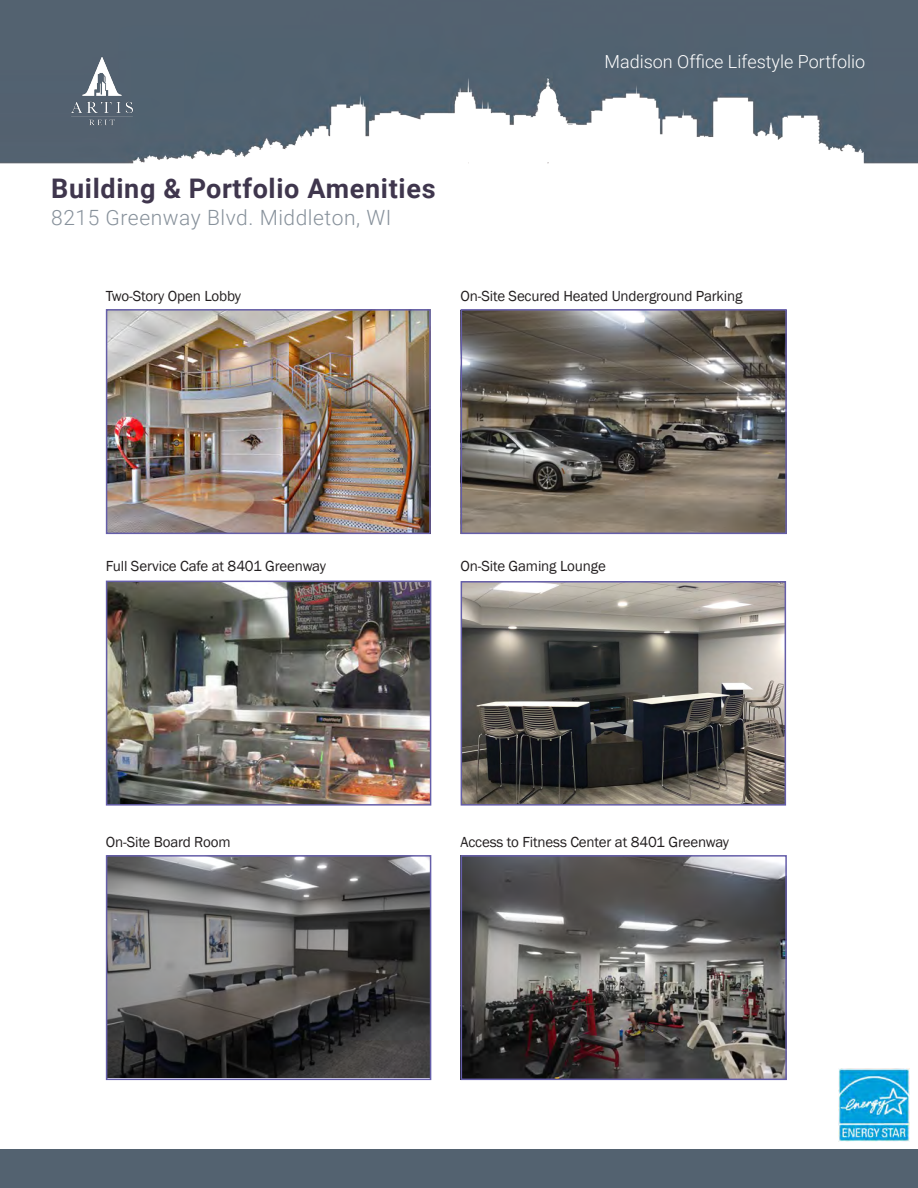
<style>
.page{position:relative;width:918px;height:1188px;background:#fff}
.page>*{position:absolute;margin:0;border:0;box-sizing:border-box;transform-origin:0 0}
.titile{font:700 27px "Roboto";letter-spacing:.025em;color:#3f364d}
.titile-2{font:300 21px "Roboto";letter-spacing:.025em;color:#87919b}
.t1{font:300 18px "Roboto";color:#fff}
.t2{font:15px "Franklin Gothic";letter-spacing:-.01em;color:#231f20}
</style>
<div class="page">
<div style="left:0;top:1149px;width:918px;height:39px;background:#536270"></div>
<img style="left:0;top:0;width:918px;height:164px">
<img style="left:68px;top:54px;width:68px;height:73px">
<img style="left:109px;top:584px;width:319px;height:219px">
<div style="left:106px;top:581px;width:325px;height:225px;border:2px solid #655ea9"></div>
<img style="left:464px;top:584px;width:319px;height:219px">
<div style="left:461px;top:581px;width:325px;height:225px;border:2px solid #655ea9"></div>
<img style="left:109px;top:858px;width:319px;height:219px">
<div style="left:106px;top:855px;width:325px;height:225px;border:2px solid #655ea9"></div>
<img style="left:464px;top:858px;width:320px;height:219px">
<div style="left:461px;top:855px;width:326px;height:225px;border:2px solid #655ea9"></div>
<img style="left:464px;top:312px;width:320px;height:219px">
<div style="left:461px;top:309px;width:326px;height:225px;border:2px solid #655ea9"></div>
<img style="left:109px;top:312px;width:319px;height:219px">
<div style="left:106px;top:309px;width:325px;height:225px;border:2px solid #655ea9"></div>
<img style="left:839px;top:1069px;width:71px;height:73px">
<p class="titile" style="left:51px;top:169px;width:386px">Building &amp; Portfolio Amenities</p>
<p class="titile-2" style="left:51px;top:203px;width:342px">8215 Greenway Blvd. Middleton, WI</p>
<p class="t1" style="left:604px;top:48px;width:262px">Madison Office Lifestyle Portfolio</p>
<p class="t2" style="left:106px;top:286px;width:137px">Two-Story Open Lobby</p>
<p class="t2" style="left:461px;top:286px;width:283px">On-Site Secured Heated Underground Parking</p>
<p class="t2" style="left:106px;top:557px;width:222px">Full Service Cafe at 8401 Greenway</p>
<p class="t2" style="left:461px;top:557px;width:147px">On-Site Gaming Lounge</p>
<p class="t2" style="left:106px;top:833px;width:126px">On-Site Board Room</p>
<p class="t2" style="left:461px;top:833px;width:270px">Access to Fitness Center at 8401 Greenway</p>
</div>
